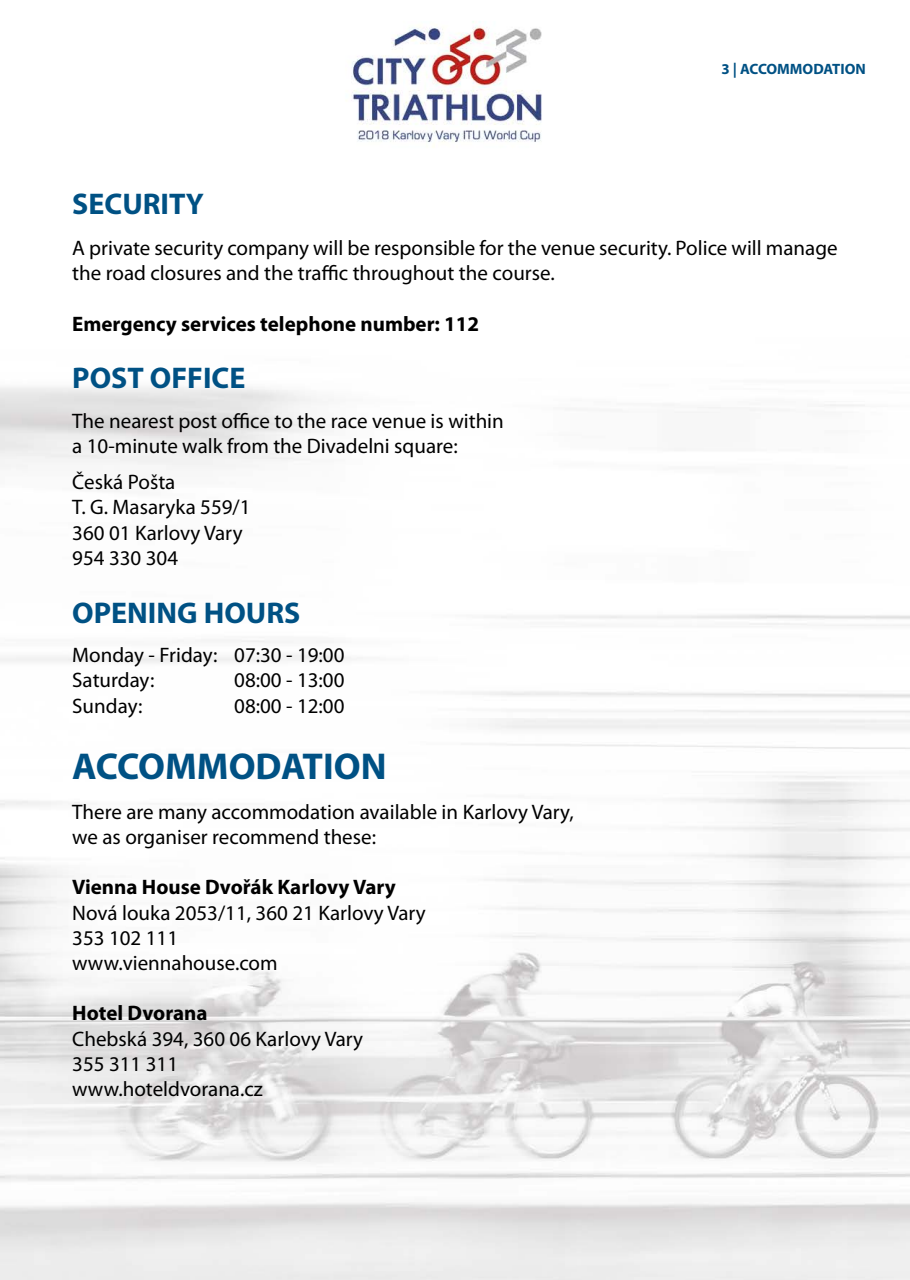
<style>
.page{position:relative;width:910px;height:1280px;background:#fff}
.page>*{position:absolute;margin:0;border:0;box-sizing:border-box;transform-origin:0 0}
.t1{font:700 37.5px "Myriad Pro";color:#005184}
.t2{font:700 30px "Myriad Pro";color:#005184}
.t3{font:21px/25.2px "Myriad Pro";color:#000}
.t4{font:700 21px "Myriad Pro";color:#000}
.t5{font:700 15px "Myriad Pro";color:#005184}
</style>
<div class="page">
<img style="left:0;top:21px;width:910px;height:1259px">
<p class="t5" style="left:721px;top:60px;width:146px">3 | ACCOMMODATION</p>
<h2 class="t2" style="left:72px;top:187px;width:133px">SECURITY</h2>
<p class="t3" style="left:72px;top:236px;width:767px">A private security company will be responsible for the venue security. Police will manage the road closures and the traffic throughout the course.</p>
<p class="t4" style="left:72px;top:312px;width:408px">Emergency services telephone number: 112</p>
<h2 class="t2" style="left:72px;top:362px;width:175px">POST OFFICE</h2>
<p class="t3" style="left:72px;top:409px;width:433px">The nearest post office to the race venue is within a 10-minute walk from the Divadelni square:</p>
<p class="t3" style="left:72px;top:470px;width:180px">Česká Pošta<br>T. G. Masaryka 559/1<br>360 01 Karlovy Vary<br>954 330 304</p>
<h2 class="t2" style="left:72px;top:596px;width:230px">OPENING HOURS</h2>
<p class="t3" style="left:72px;top:643px;width:274px">Monday - Friday: 07:30 - 19:00<br>Saturday:</p>
<p class="t3" style="left:234px;top:668px;width:112px">08:00 - 13:00</p>
<p class="t3" style="left:72px;top:693px;width:72px">Sunday:</p>
<p class="t3" style="left:234px;top:693px;width:112px">08:00 - 12:00</p>
<h1 class="t1" style="left:72px;top:745px;width:316px">ACCOMMODATION</h1>
<p class="t3" style="left:72px;top:799px;width:503px">There are many accommodation available in Karlovy Vary, we as organiser recommend these:</p>
<p class="t4" style="left:72px;top:875px;width:325px">Vienna House Dvořák Karlovy Vary</p>
<p class="t3" style="left:72px;top:900px;width:355px">Nová louka 2053/11, 360 21 Karlovy Vary<br>353 102 111<br>www.viennahouse.com</p>
<p class="t4" style="left:72px;top:1001px;width:137px">Hotel Dvorana</p>
<p class="t3" style="left:72px;top:1026px;width:292px">Chebská 394, 360 06 Karlovy Vary<br>355 311 311 www.hoteldvorana.cz</p>
</div>
